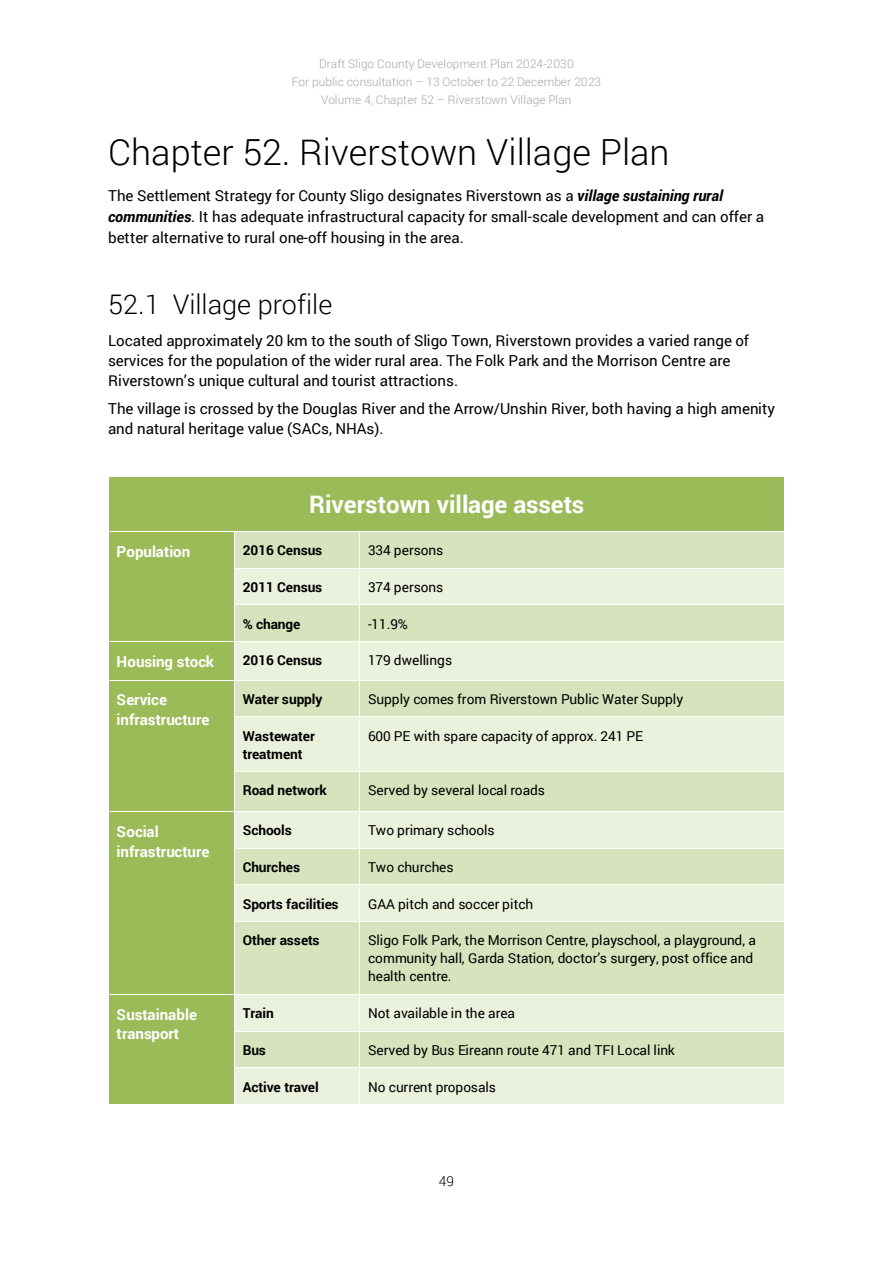
<style>
.page{position:relative;width:893px;height:1263px;background:#fff}
.page>*{position:absolute;margin:0;border:0;box-sizing:border-box;transform-origin:0 0}
.t1{font:300 36px "Roboto";color:#000}
.t2{font:300 27px "Roboto";color:#000}
.t3{font:700 24.15px "Roboto";letter-spacing:-.005em;color:#fff}
.t4{font:15.15px/21px "Roboto";color:#000}
.t5{font:700 15.15px/19.8px "Roboto";letter-spacing:.005em;color:#fff}
.t6{font:13.65px/18px "Roboto";letter-spacing:-.005em;color:#000}
.t7{font:700 13.65px/18px "Roboto";letter-spacing:-.005em;color:#000}
.t8{font:300 13.65px "Roboto";color:#000}
.t9{font:300 11.85px/18px "Roboto";letter-spacing:.005em;color:#a6a6a6;text-align:center}
.s1{font-weight:700;font-style:italic}
</style>
<div class="page">
<div style="left:109px;top:477px;width:675px;height:54px;background:#9bbb59"></div>
<div style="left:109px;top:532px;width:125px;height:109px;background:#9bbb59"></div>
<div style="left:235px;top:532px;width:124px;height:36px;background:#d6e3bc"></div>
<div style="left:360px;top:532px;width:424px;height:36px;background:#d6e3bc"></div>
<div style="left:235px;top:568px;width:124px;height:36px;background:#eaf1dd"></div>
<div style="left:360px;top:568px;width:424px;height:36px;background:#eaf1dd"></div>
<hr style="left:235px;top:568px;width:124px;height:1px;background:#fff">
<hr style="left:360px;top:568px;width:424px;height:1px;background:#fff">
<div style="left:235px;top:605px;width:124px;height:36px;background:#d6e3bc"></div>
<div style="left:360px;top:605px;width:424px;height:36px;background:#d6e3bc"></div>
<div style="left:109px;top:642px;width:125px;height:38px;background:#9bbb59"></div>
<div style="left:235px;top:642px;width:124px;height:38px;background:#eaf1dd"></div>
<div style="left:360px;top:642px;width:424px;height:38px;background:#eaf1dd"></div>
<div style="left:109px;top:680px;width:125px;height:131px;background:#9bbb59"></div>
<div style="left:235px;top:680px;width:124px;height:36px;background:#d6e3bc"></div>
<div style="left:360px;top:680px;width:424px;height:36px;background:#d6e3bc"></div>
<hr style="left:109px;top:680px;width:125px;height:1px;background:#fff">
<hr style="left:235px;top:680px;width:124px;height:1px;background:#fff">
<hr style="left:360px;top:680px;width:424px;height:1px;background:#fff">
<div style="left:235px;top:717px;width:124px;height:54px;background:#eaf1dd"></div>
<div style="left:360px;top:717px;width:424px;height:54px;background:#eaf1dd"></div>
<div style="left:235px;top:772px;width:124px;height:39px;background:#d6e3bc"></div>
<div style="left:360px;top:772px;width:424px;height:39px;background:#d6e3bc"></div>
<div style="left:109px;top:812px;width:125px;height:182px;background:#9bbb59"></div>
<div style="left:235px;top:812px;width:124px;height:36px;background:#eaf1dd"></div>
<div style="left:360px;top:812px;width:424px;height:36px;background:#eaf1dd"></div>
<div style="left:235px;top:849px;width:124px;height:36px;background:#d6e3bc"></div>
<div style="left:360px;top:849px;width:424px;height:36px;background:#d6e3bc"></div>
<div style="left:235px;top:885px;width:124px;height:36px;background:#eaf1dd"></div>
<div style="left:360px;top:885px;width:424px;height:36px;background:#eaf1dd"></div>
<hr style="left:235px;top:885px;width:124px;height:1px;background:#fff">
<hr style="left:360px;top:885px;width:424px;height:1px;background:#fff">
<div style="left:235px;top:922px;width:124px;height:72px;background:#d6e3bc"></div>
<div style="left:360px;top:922px;width:424px;height:72px;background:#d6e3bc"></div>
<div style="left:109px;top:995px;width:125px;height:109px;background:#9bbb59"></div>
<div style="left:235px;top:995px;width:124px;height:36px;background:#eaf1dd"></div>
<div style="left:360px;top:995px;width:424px;height:36px;background:#eaf1dd"></div>
<div style="left:235px;top:1031px;width:124px;height:36px;background:#d6e3bc"></div>
<div style="left:360px;top:1031px;width:424px;height:36px;background:#d6e3bc"></div>
<hr style="left:235px;top:1031px;width:124px;height:1px;background:#fff">
<hr style="left:360px;top:1031px;width:424px;height:1px;background:#fff">
<div style="left:235px;top:1068px;width:124px;height:36px;background:#eaf1dd"></div>
<div style="left:360px;top:1068px;width:424px;height:36px;background:#eaf1dd"></div>
<p class="t9" style="left:292px;top:54px;width:311px">Draft Sligo County Development Plan 2024-2030<br>For public consultation – 13 October to 22 December 2023<br>Volume 4, Chapter 52 – Riverstown Village Plan</p>
<p class="t1" style="left:108px;top:127px;width:563px">Chapter 52. Riverstown Village Plan</p>
<p class="t4" style="left:108px;top:184px;width:657px">The Settlement Strategy for County Sligo designates Riverstown as a <span class="s1">village sustaining rural communities</span>. It has adequate infrastructural capacity for small-scale development and can offer a better alternative to rural one-off housing in the area.</p>
<p class="t2" style="left:108px;top:286px;width:226px">52.1 Village profile</p>
<p class="t4" style="left:108px;top:331px;width:642px;line-height:19.6px">Located approximately 20 km to the south of Sligo Town, Riverstown provides a varied range of services for the population of the wider rural area. The Folk Park and the Morrison Centre are<br>Riverstown’s unique cultural and tourist attractions.</p>
<p class="t4" style="left:108px;top:399px;width:669px;line-height:19.8px">The village is crossed by the Douglas River and the Arrow/Unshin River, both having a high amenity and natural heritage value (SACs, NHAs).</p>
<p class="t3" style="left:309px;top:488px;width:276px">Riverstown village assets</p>
<p class="t5" style="left:117px;top:541px;width:75px">Population</p>
<p class="t7" style="left:243px;top:541px;width:81px">2016 Census</p>
<p class="t6" style="left:368px;top:541px;width:77px">334 persons</p>
<p class="t7" style="left:243px;top:577px;width:81px">2011 Census</p>
<p class="t6" style="left:368px;top:577px;width:77px">374 persons</p>
<p class="t7" style="left:243px;top:614px;width:59px">% change</p>
<p class="t6" style="left:368px;top:614px;width:41px">-11.9%</p>
<p class="t5" style="left:117px;top:651px;width:99px">Housing stock</p>
<p class="t7" style="left:243px;top:651px;width:81px">2016 Census</p>
<p class="t6" style="left:368px;top:651px;width:86px">179 dwellings</p>
<p class="t5" style="left:117px;top:689px;width:94px">Service infrastructure</p>
<p class="t7" style="left:243px;top:689px;width:81px">Water supply</p>
<p class="t6" style="left:368px;top:689px;width:317px">Supply comes from Riverstown Public Water Supply</p>
<p class="t7" style="left:243px;top:726px;width:74px">Wastewater treatment</p>
<p class="t6" style="left:368px;top:726px;width:277px">600 PE with spare capacity of approx. 241 PE</p>
<p class="t7" style="left:243px;top:781px;width:86px">Road network</p>
<p class="t6" style="left:368px;top:781px;width:179px">Served by several local roads</p>
<p class="t5" style="left:117px;top:821px;width:94px">Social infrastructure</p>
<p class="t7" style="left:243px;top:821px;width:51px">Schools</p>
<p class="t6" style="left:368px;top:821px;width:128px">Two primary schools</p>
<p class="t7" style="left:243px;top:858px;width:59px">Churches</p>
<p class="t6" style="left:368px;top:858px;width:87px">Two churches</p>
<p class="t7" style="left:243px;top:894px;width:97px">Sports facilities</p>
<p class="t6" style="left:368px;top:894px;width:167px">GAA pitch and soccer pitch</p>
<p class="t7" style="left:243px;top:931px;width:78px">Other assets</p>
<p class="t6" style="left:368px;top:931px;width:390px">Sligo Folk Park, the Morrison Centre, playschool, a playground, a community hall, Garda Station, doctor’s surgery, post office and health centre.</p>
<p class="t5" style="left:117px;top:1004px;width:82px">Sustainable transport</p>
<p class="t7" style="left:243px;top:1004px;width:33px">Train</p>
<p class="t6" style="left:368px;top:1004px;width:148px">Not available in the area</p>
<p class="t7" style="left:243px;top:1040px;width:25px">Bus</p>
<p class="t6" style="left:368px;top:1040px;width:308px">Served by Bus Eireann route 471 and TFI Local link</p>
<p class="t7" style="left:243px;top:1077px;width:78px">Active travel</p>
<p class="t6" style="left:368px;top:1077px;width:130px">No current proposals</p>
<p class="t8" style="left:439px;top:1172px;width:17px">49</p>
</div>
